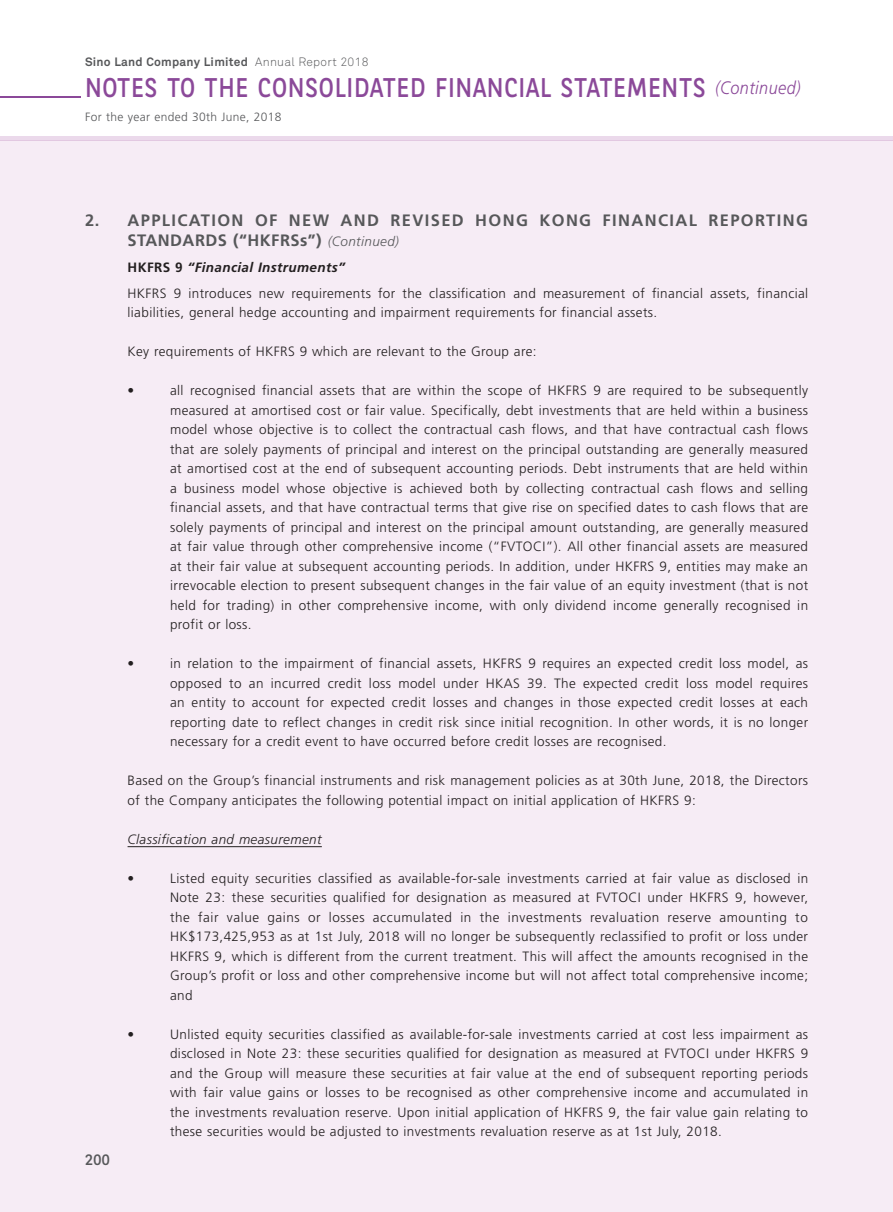
<style>
.page{position:relative;width:893px;height:1212px;background:#fff}
.page>*{position:absolute;margin:0;border:0;box-sizing:border-box;transform-origin:0 0}
.t1{font:27px "BNPP Sans";letter-spacing:.025em;color:#8b4999;scale:.9 1}
.t2{font:700 16.5px "Frutiger LT Std";letter-spacing:.085em;color:#57585a}
.t3{font:15px "BNPP Sans";color:#57585a}
.t4{font:300 13.5px/19.5px "Frutiger LT Std";letter-spacing:.03em;color:#231f20;text-align:justify}
.t5{font:italic 300 13.5px "Frutiger LT Std";letter-spacing:.03em;color:#231f20}
.t6{font:italic 300 13.5px "Frutiger LT Std";letter-spacing:.03em;color:#57585a}
.t7{font:700 13.5px "Frutiger LT Std";color:#231f20}
.t8{font:700 12px "Akkurat Pro";letter-spacing:.02em;color:#57585a}
.t9{font:300 12px "Frutiger LT Std";letter-spacing:.03em;color:#57585a}
.s1{font-family:"Akkurat Light Pro";font-weight:400}
.s2{font-family:"Frutiger LT Std";font-weight:300;font-style:italic;font-size:18px}
.s3{font-weight:700;font-style:normal;font-size:16.5px}
.s4{font-weight:700}
.s5{font-weight:700;font-style:italic}
</style>
<div class="page">
<div style="left:0;top:140px;width:893px;height:1072px;background:#f6ecf5"></div>
<hr style="left:0;top:136px;width:893px;height:4px;background:#ebd9eb">
<hr style="left:0;top:96px;width:81px;height:1px;background:#8b4999">
<hr style="left:128px;top:846px;width:194px;height:1px;background:#231f20">
<p class="t8" style="left:85px;top:54px;width:285px">Sino Land Company Limited <span class="s1">Annual Report 2018</span></p>
<h1 class="t1" style="left:85px;top:70px;width:797px">NOTES TO THE CONSOLIDATED FINANCIAL STATEMENTS <span class="s2">(Continued)</span></h1>
<p class="t9" style="left:85px;top:110px;width:198px">For the year ended 30th June, 2018</p>
<p class="t2" style="left:85px;top:211px;width:28px">2. APPLICATIO</p>
<p class="t2" style="left:232px;top:211px;width:35px">N OF</p>
<p class="t2" style="left:289px;top:211px;width:113px">NEW AND REVISED</p>
<p class="t2" style="left:475px;top:211px;width:194px">HONG KONG FINANCIAL</p>
<p class="t2" style="left:708px;top:211px;width:12px">REPORTI</p>
<p class="t2" style="left:783px;top:211px;width:27px">NG</p>
<p class="t2" style="left:128px;top:230px;width:11px">STA</p>
<p class="t2" style="left:158px;top:230px;width:25px">NDARDS</p>
<p class="t2" style="left:233px;top:230px;width:26px">(“HKFRS</p>
<p class="t6" style="left:300px;top:233px;width:100px"><span class="s3">s”)</span> (Continued)</p>
<p class="t7" style="left:128px;top:259px;width:10px">HKFRS</p>
<p class="t4" style="left:128px;top:254px;width:682px;line-height:26px;text-indent:48px"><span class="s4">9</span> <span class="s5">“Financial Instruments”<br></span>HKFRS 9 introduces new requirements for the classification and measurement of financial assets, financial</p>
<p class="t4" style="left:128px;top:303px;width:531px">liabilities, general hedge accounting and impairment requirements for financial assets.</p>
<p class="t4" style="left:128px;top:342px;width:411px">Key requirements of HKFRS 9 which are relevant to the Group are:</p>
<p class="t4" style="left:128px;top:381px;width:8px">•</p>
<p class="t4" style="left:170px;top:381px;width:640px">all recognised financial assets that are within the scope of HKFRS 9 are required to be subsequently measured at amortised cost or fair value. Specifically, debt investments that are held within a business model whose objective is to collect the contractual cash flows, and that have contractual cash flows that are solely payments of principal and interest on the principal outstanding are generally measured at amortised cost at the end of subsequent accounting periods. Debt instruments that are held within a business model whose objective is achieved both by collecting contractual cash flows and selling financial assets, and that have contractual terms that give rise on specified dates to cash flows that are solely payments of principal and interest on the principal amount outstanding, are generally measured at fair value through other comprehensive income (“FVTOCI”). All other financial assets are measured at their fair value at subsequent accounting periods. In addition, under HKFRS 9, entities may make an irrevocable election to present subsequent changes in the fair value of an equity investment (that is not held for trading) in other comprehensive income, with only dividend income generally recognised in profit or loss.</p>
<p class="t4" style="left:128px;top:654px;width:8px">•</p>
<p class="t4" style="left:170px;top:654px;width:640px">in relation to the impairment of financial assets, HKFRS 9 requires an expected credit loss model, as opposed to an incurred credit loss model under HKAS 39. The expected credit loss model requires an entity to account for expected credit losses and changes in those expected credit losses at each reporting date to reflect changes in credit risk since initial recognition. In other words, it is no longer necessary for a credit event to have occurred before credit losses are recognised.</p>
<p class="t4" style="left:128px;top:771px;width:682px">Based on the Group’s financial instruments and risk management policies as at 30th June, 2018, the Directors of the Company anticipates the following potential impact on initial application of HKFRS 9:</p>
<p class="t5" style="left:128px;top:831px;width:195px">Classification and measurement</p>
<p class="t4" style="left:128px;top:868px;width:8px">•</p>
<p class="t4" style="left:170px;top:868px;width:640px">Listed equity securities classified as available-for-sale investments carried at fair value as disclosed in Note 23: these securities qualified for designation as measured at FVTOCI under HKFRS 9, however, the fair value gains or losses accumulated in the investments revaluation reserve amounting to HK$173,425,953 as at 1st July, 2018 will no longer be subsequently reclassified to profit or loss under HKFRS 9, which is different from the current treatment. This will affect the amounts recognised in the Group’s profit or loss and other comprehensive income but will not affect total comprehensive income; and</p>
<p class="t4" style="left:128px;top:1024px;width:8px">•</p>
<p class="t4" style="left:170px;top:1024px;width:640px">Unlisted equity securities classified as available-for-sale investments carried at cost less impairment as disclosed in Note 23: these securities qualified for designation as measured at FVTOCI under HKFRS 9 and the Group will measure these securities at fair value at the end of subsequent reporting periods with fair value gains or losses to be recognised as other comprehensive income and accumulated in the investments revaluation reserve. Upon initial application of HKFRS 9, the fair value gain relating to these securities would be adjusted to investments revaluation reserve as at 1st July, 2018.</p>
<p class="t3" style="left:85px;top:1150px;width:26px">200</p>
</div>
